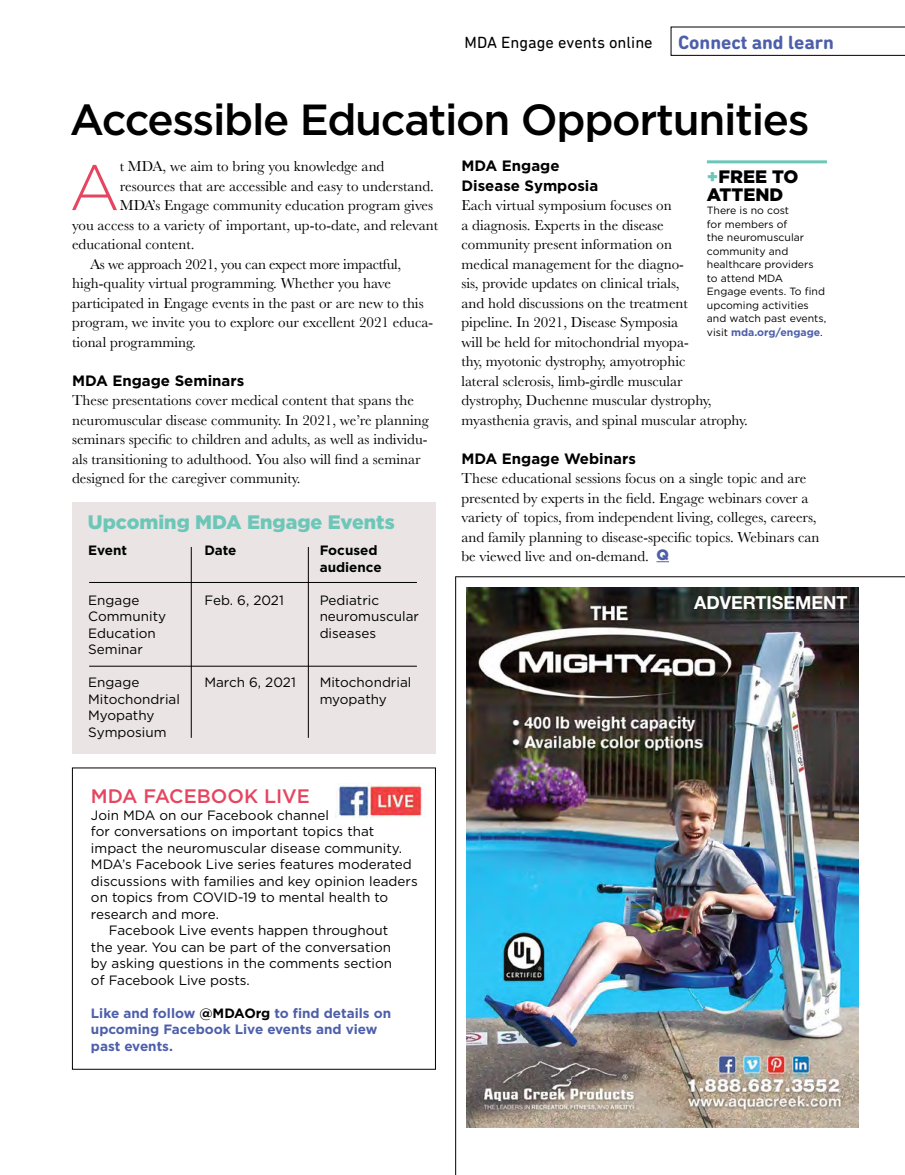
<style>
.page{position:relative;width:905px;height:1175px;background:#fff}
.page>*{position:absolute;margin:0;border:0;box-sizing:border-box;transform-origin:0 0}
.t1{font:300 64.05px "Gotham";color:#e64560}
.t2{font:500 43.5px "Gotham";letter-spacing:-.03em;color:#000}
.t3{font:900 19.5px "Gotham";color:#6dc7b8}
.t4{font:700 19.5px "DIN Next Rounded LT Pro";color:#4d5fab}
.t5{font:500 19.5px "Gotham";color:#e64560}
.t6{font:900 18px/18px "Gotham";color:#000}
.t7{font:700 18px "Helvetica Neue LT Std";color:#fff}
.t8{font:16.5px "DIN Next Rounded LT Pro";color:#000}
.t9{font:15px/19.5px "Baskerville";color:#000}
.t10{font:700 15px/19.5px "Gotham";color:#000}
.t11{font:15px "Baskerville";letter-spacing:-.02em;color:#000}
.t12{font:13.5px/16.5px "Gotham";color:#000}
.t13{font:700 13.5px/16.5px "Gotham";color:#4d5fab}
.t14{font:700 13.5px/16.5px "Gotham";color:#000}
.t15{font:10.5px/13.5px "Gotham";color:#000}
.s1{color:#000}
.s2{font-family:"Gotham";font-weight:900;color:#4d5fab}
.s3{color:#6dc7b8}
.s4{font-weight:700;color:#4d5fab}
</style>
<div class="page">
<svg style="left:670px;top:27px;width:234px;height:29px"></svg>
<img style="left:466px;top:587px;width:392px;height:540px">
<hr style="left:455px;top:576px;width:449px;height:1px;background:#000">
<hr style="left:455px;top:577px;width:1px;height:597px;background:#000">
<svg style="left:656px;top:561px;width:13px;height:1px"></svg>
<hr style="left:706px;top:160px;width:120px;height:3px;background:#6dc7b8">
<div style="left:72px;top:767px;width:364px;height:302px;border:1px solid #000"></div>
<div style="left:72px;top:502px;width:364px;height:251px;background:#eae4e4"></div>
<hr style="left:191px;top:547px;width:1px;height:191px;background:#000">
<hr style="left:308px;top:547px;width:1px;height:191px;background:#000">
<hr style="left:89px;top:582px;width:328px;height:1px;background:#000">
<hr style="left:89px;top:666px;width:328px;height:1px;background:#000">
<img style="left:336px;top:783px;width:89px;height:34px">
<p class="t8" style="left:464px;top:33px;width:190px">MDA Engage events online</p>
<h3 class="t4" style="left:678px;top:31px;width:157px">Connect and learn</h3>
<h2 class="t2" style="left:70px;top:95px;width:741px">Accessible Education Opportunities</h2>
<h1 class="t1" style="left:69px;top:152px;width:52px">A</h1>
<p class="t9" style="left:120px;top:157px;width:266px">t MDA, we aim to bring you knowledge and</p>
<p class="t9" style="left:120px;top:176px;width:316px">resources that are accessible and easy to understand.</p>
<p class="t9" style="left:120px;top:196px;width:315px">MDA’s Engage community education program gives</p>
<p class="t9" style="left:72px;top:215px;width:368px">you access to a variety of important, up-to-date, and relevant</p>
<p class="t9" style="left:72px;top:235px;width:124px">educational content.</p>
<p class="t11" style="left:90px;top:254px;width:313px">As we approach 2021, you can expect more impactful,</p>
<p class="t9" style="left:72px;top:274px;width:320px">high-quality virtual programming. Whether you have</p>
<p class="t9" style="left:72px;top:293px;width:353px">participated in Engage events in the past or are new to this</p>
<p class="t9" style="left:72px;top:313px;width:362px">program, we invite you to explore our excellent 2021 educa-</p>
<p class="t9" style="left:72px;top:332px;width:125px">tional programming.</p>
<p class="t10" style="left:72px;top:370px;width:174px">MDA Engage Seminars</p>
<p class="t9" style="left:72px;top:391px;width:358px">These presentations cover medical content that spans the neuromuscular disease community. In 2021, we’re planning seminars specific to children and adults, as well as individu&shy;als transitioning to adulthood. You also will find a seminar designed for the caregiver community.</p>
<h3 class="t3" style="left:88px;top:510px;width:308px">Upcoming MDA Engage Events</h3>
<p class="t14" style="left:88px;top:541px;width:40px">Event</p>
<p class="t12" style="left:88px;top:591px;width:79px">Engage<br>Community<br>Education<br>Seminar</p>
<p class="t12" style="left:88px;top:674px;width:93px">Engage<br>Mitochondrial<br>Myopathy<br>Symposium</p>
<p class="t14" style="left:319px;top:541px;width:64px">Focused audience</p>
<p class="t12" style="left:319px;top:591px;width:101px">Pediatric neuromuscular diseases</p>
<p class="t12" style="left:319px;top:674px;width:93px">Mitochondrial myopathy</p>
<p class="t14" style="left:204px;top:541px;width:34px">Date</p>
<p class="t12" style="left:204px;top:591px;width:81px">Feb. 6, 2021</p>
<p class="t12" style="left:204px;top:674px;width:93px">March 6, 2021</p>
<h3 class="t5" style="left:91px;top:785px;width:220px">MDA FACEBOOK LIVE</h3>
<p class="t12" style="left:91px;top:806px;width:240px">Join MDA on our Facebook channel</p>
<p class="t12" style="left:91px;top:823px;width:285px">for conversations on important topics that</p>
<p class="t12" style="left:91px;top:839px;width:312px">impact the neuromuscular disease community.</p>
<p class="t12" style="left:91px;top:856px;width:322px">MDA’s Facebook Live series features moderated</p>
<p class="t12" style="left:91px;top:872px;width:328px">discussions with families and key opinion leaders</p>
<p class="t12" style="left:91px;top:889px;width:299px">on topics from COVID-19 to mental health to</p>
<p class="t12" style="left:91px;top:905px;width:129px">research and more.</p>
<p class="t12" style="left:109px;top:922px;width:281px">Facebook Live events happen throughout</p>
<p class="t12" style="left:91px;top:938px;width:302px">the year. You can be part of the conversation</p>
<p class="t12" style="left:91px;top:955px;width:303px">by asking questions in the comments section</p>
<p class="t12" style="left:91px;top:971px;width:160px">of Facebook Live posts.</p>
<p class="t13" style="left:91px;top:1004px;width:302px">Like and follow <span class="s1">@MDAOrg</span> to find details on upcoming Facebook Live events and view past events.</p>
<p class="t10" style="left:461px;top:156px;width:138px">MDA Engage<br>Disease Symposia</p>
<p class="t9" style="left:461px;top:196px;width:288px">Each virtual symposium focuses on<br>a diagnosis. Experts in the disease<br>community present information on<br>medical management for the diagno-<br>sis, provide updates on clinical trials,<br>and hold discussions on the treatment<br>pipeline. In 2021, Disease Symposia<br>will be held for mitochondrial myopa-<br>thy, myotonic dystrophy, amyotrophic<br>lateral sclerosis, limb-girdle muscular<br>dystrophy, Duchenne muscular dystrophy, myasthenia gravis, and spinal muscular atrophy.</p>
<p class="t10" style="left:461px;top:448px;width:176px">MDA Engage Webinars</p>
<p class="t9" style="left:461px;top:469px;width:359px">These educational sessions focus on a single topic and are presented by experts in the field. Engage webinars cover a variety of topics, from independent living, colleges, careers, and family planning to disease-specific topics. Webinars can be viewed live and on-demand. <span class="s2">Q</span></p>
<p class="t6" style="left:706px;top:167px;width:93px"><span class="s3">+</span>FREE TO<br>ATTEND</p>
<p class="t15" style="left:706px;top:204px;width:121px">There is no cost<br>for members of<br>the neuromuscular community and healthcare providers to attend MDA<br>Engage events. To find upcoming activities and watch past events, visit <span class="s4">mda.org/engage</span>.</p>
<p class="t7" style="left:694px;top:592px;width:155px">ADVERTISEMENT</p>
</div>
